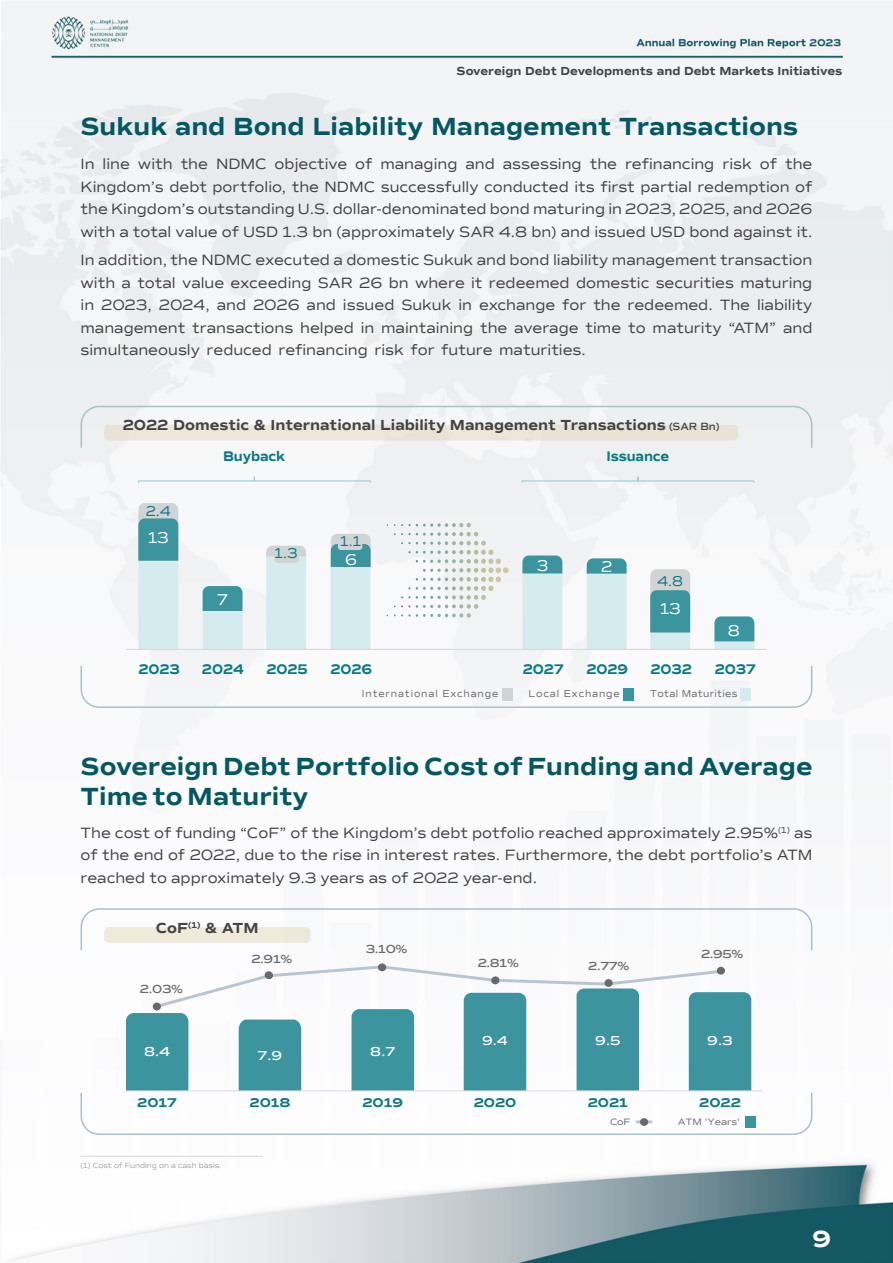
<style>
.page{position:relative;width:893px;height:1263px;background:#fff}
.page>*{position:absolute;margin:0;border:0;box-sizing:border-box;transform-origin:0 0}
.t1{font:700 25.5px/30.6px "Commuters Sans";color:#035863}
.t2{font:700 24px "Commuters Sans";color:#fff}
.t3{font:15.75px "Commuters Sans";color:#fff;scale:.94 1}
.t4{font:15px/22.5px "Commuters Sans";color:#444345}
.t5{font:700 15px "Commuters Sans";color:#444345}
.t6{font:700 14.4px "Commuters Sans";letter-spacing:-.005em;color:#097985;scale:.94 1}
.t7{font:14.4px "Commuters Sans";color:#097985;scale:.94 1}
.t8{font:700 13.05px "Commuters Sans";letter-spacing:-.005em;color:#097985;scale:1.05 1}
.t9{font:600 13.05px "Commuters Sans";color:#fff;scale:1.05 1}
.t10{font:700 12px "Commuters Sans";color:#444345}
.t11{font:600 11.7px "Commuters Sans";letter-spacing:-.03em;color:#69696a;scale:1.05 1}
.t12{font:600 10.5px "Commuters Sans";color:#444345}
.t13{font:10.2px "Commuters Sans";letter-spacing:.09em;color:#6b6b6e;scale:.94 1}
.t14{font:10.2px "Commuters Sans";letter-spacing:.035em;color:#6b6b6e;scale:.94 1}
.t15{font:9.3px "Commuters Sans";letter-spacing:-.01em;color:#6b6b6e;scale:1.05 1}
.t16{font:700 8.7px "Commuters Sans";color:#444345}
.t17{font:8.7px "Commuters Sans";color:#444345}
.t18{font:300 7.5px "Commuters Sans";color:#8e8e8f}
.s1{font-size:15px}
</style>
<div class="page">
<img style="left:0;top:1px;width:893px;height:1262px">
<svg style="left:80px;top:907px;width:733px;height:45px"></svg>
<svg style="left:80px;top:664px;width:733px;height:45px"></svg>
<svg style="left:138px;top:521px;width:616px;height:128px;fill:#f2f3f5"></svg>
<hr style="left:126px;top:649px;width:640px;height:1px;background:#d9d9da">
<svg style="left:138px;top:476px;width:233px;height:7px"></svg>
<svg style="left:521px;top:476px;width:234px;height:7px"></svg>
<svg style="left:138px;top:503px;width:40px;height:58px;background:#67a6ae"></svg>
<svg style="left:203px;top:586px;width:39px;height:25px"></svg>
<svg style="left:331px;top:534px;width:40px;height:33px"></svg>
<svg style="left:266px;top:546px;width:40px;height:17px"></svg>
<svg style="left:522px;top:555px;width:40px;height:18px"></svg>
<svg style="left:587px;top:558px;width:40px;height:16px"></svg>
<svg style="left:650px;top:569px;width:40px;height:63px;background:#70aab1"></svg>
<svg style="left:714px;top:616px;width:40px;height:25px"></svg>
<div style="left:740px;top:688px;width:10px;height:12px;background:#d5ecef"></div>
<div style="left:623px;top:688px;width:11px;height:12px;background:#3c949e"></div>
<div style="left:502px;top:688px;width:10px;height:12px;background:#d2d3d4"></div>
<svg style="left:387px;top:523px;width:99px;height:23px"></svg>
<div style="left:104px;top:927px;width:206px;height:16px;background:#efeada;border-radius:4px"></div>
<svg style="left:80px;top:964px;width:733px;height:172px"></svg>
<div style="left:717px;top:967px;width:8px;height:7px;background:#69696a;border-radius:50%"></div>
<div style="left:604px;top:979px;width:9px;height:8px;background:#69696a;border-radius:50%"></div>
<div style="left:491px;top:976px;width:8px;height:8px;background:#69696a;border-radius:50%"></div>
<div style="left:378px;top:963px;width:8px;height:8px;background:#69696a;border-radius:50%"></div>
<div style="left:265px;top:971px;width:8px;height:8px;background:#69696a;border-radius:50%"></div>
<div style="left:153px;top:1002px;width:8px;height:8px;background:#69696a;border-radius:50%"></div>
<div style="left:745px;top:1116px;width:11px;height:11px;background:#3c949e"></div>
<hr style="left:637px;top:1120px;width:14px;height:3px;background:#b7c6d1">
<div style="left:640px;top:1118px;width:8px;height:8px;background:#69696a;border-radius:50%"></div>
<svg style="left:80px;top:405px;width:733px;height:44px"></svg>
<div style="left:104px;top:425px;width:634px;height:15px;background:#ece7d9;border-radius:4px"></div>
<hr style="left:81px;top:1156px;width:182px;height:1px;background:#dad9da">
<p class="t10" style="left:457px;top:64px;width:387px">Sovereign Debt Developments and Debt Markets Initiatives</p>
<h1 class="t1" style="left:81px;top:111px;width:719px">Sukuk and Bond Liability Management Transactions</h1>
<p class="t4" style="left:355px;top:153px;width:19px">of</p>
<p class="t4" style="left:625px;top:153px;width:91px">refinancing</p>
<p class="t4" style="left:760px;top:153px;width:19px">of</p>
<p class="t4" style="left:103px;top:153px;width:29px">line</p>
<p class="t4" style="left:138px;top:153px;width:36px">with</p>
<p class="t4" style="left:181px;top:153px;width:29px">the</p>
<p class="t4" style="left:275px;top:153px;width:74px">objective</p>
<p class="t4" style="left:380px;top:153px;width:78px">managing</p>
<p class="t4" style="left:465px;top:153px;width:31px">and</p>
<p class="t4" style="left:503px;top:153px;width:80px">assessing</p>
<p class="t4" style="left:590px;top:153px;width:29px">the</p>
<p class="t4" style="left:722px;top:153px;width:31px">risk</p>
<p class="t4" style="left:785px;top:153px;width:29px">the</p>
<p class="t4" style="left:216px;top:153px;width:52px">NDMC</p>
<p class="t4" style="left:81px;top:153px;width:733px">In<br>Kingdom s’ debt portfolio, the NDMC successfully conducted its first partial redemption of the Kingdom s’ outstanding U S. . dollar-denominated bond maturing in 2023, 2025, and 2026 with a total value of USD 1.3 bn (approximately SAR 4.8 bn) and issued USD bond against it.</p>
<p class="t4" style="left:81px;top:249px;width:733px;text-align:right">In addition, the NDMC executed a domestic Sukuk and bond liability management transaction with a total value exceeding SAR 26 bn where it redeemed domestic securities maturing liability</p>
<p class="t4" style="left:562px;top:294px;width:26px">for</p>
<p class="t4" style="left:81px;top:294px;width:15px">in</p>
<p class="t4" style="left:217px;top:294px;width:31px">and</p>
<p class="t4" style="left:307px;top:294px;width:31px">and</p>
<p class="t4" style="left:343px;top:294px;width:53px">issued</p>
<p class="t4" style="left:401px;top:294px;width:52px">Sukuk</p>
<p class="t4" style="left:458px;top:294px;width:15px">in</p>
<p class="t4" style="left:479px;top:294px;width:78px">exchange</p>
<p class="t4" style="left:593px;top:294px;width:29px">the</p>
<p class="t4" style="left:628px;top:294px;width:87px">redeemed.</p>
<p class="t4" style="left:720px;top:294px;width:32px">The</p>
<p class="t4" style="left:101px;top:294px;width:52px">2023,</p>
<p class="t4" style="left:159px;top:294px;width:52px">2024,</p>
<p class="t4" style="left:253px;top:294px;width:48px">2026</p>
<p class="t4" style="left:192px;top:316px;width:103px">transactions</p>
<p class="t4" style="left:300px;top:316px;width:55px">helped</p>
<p class="t4" style="left:361px;top:316px;width:15px">in</p>
<p class="t4" style="left:381px;top:316px;width:93px">maintaining</p>
<p class="t4" style="left:480px;top:316px;width:29px">the</p>
<p class="t4" style="left:585px;top:316px;width:37px">time</p>
<p class="t4" style="left:81px;top:316px;width:507px">management<br>simultaneously reduced refinancing risk for future maturities.</p>
<p class="t4" style="left:514px;top:316px;width:66px">average</p>
<p class="t4" style="left:628px;top:316px;width:19px">to</p>
<p class="t4" style="left:653px;top:316px;width:71px">maturity</p>
<p class="t4" style="left:728px;top:316px;width:49px">“ATM”</p>
<p class="t4" style="left:783px;top:316px;width:31px">and</p>
<p class="t5" style="left:123px;top:416px;width:545px">2022 Domestic &amp; International Liability Management Transactions</p>
<p class="t12" style="left:669px;top:420px;width:52px">(SAR Bn(</p>
<p class="t7" style="left:146px;top:502px;width:28px">2.4</p>
<p class="t3" style="left:148px;top:528px;width:23px">13</p>
<p class="t6" style="left:223px;top:447px;width:67px">Buyback</p>
<p class="t3" style="left:217px;top:590px;width:13px">7</p>
<p class="t7" style="left:275px;top:544px;width:26px">1.3</p>
<p class="t6" style="left:138px;top:660px;width:46px">2023</p>
<p class="t6" style="left:202px;top:660px;width:46px">2024</p>
<p class="t6" style="left:266px;top:660px;width:46px">2025</p>
<p class="t7" style="left:340px;top:533px;width:24px">1.1</p>
<p class="t3" style="left:345px;top:550px;width:14px">6</p>
<p class="t6" style="left:330px;top:660px;width:46px">2026</p>
<p class="t13" style="left:362px;top:687px;width:82px">International</p>
<p class="t13" style="left:442px;top:687px;width:61px">Exchange</p>
<p class="t6" style="left:607px;top:447px;width:68px">Issuance</p>
<p class="t3" style="left:537px;top:556px;width:14px">3</p>
<p class="t6" style="left:523px;top:660px;width:45px">2027</p>
<p class="t3" style="left:601px;top:557px;width:13px">2</p>
<p class="t6" style="left:586px;top:660px;width:46px">2029</p>
<p class="t7" style="left:657px;top:572px;width:29px">4.8</p>
<p class="t3" style="left:660px;top:599px;width:23px">13</p>
<p class="t6" style="left:650px;top:660px;width:46px">2032</p>
<p class="t3" style="left:728px;top:621px;width:14px">8</p>
<p class="t6" style="left:715px;top:660px;width:45px">2037</p>
<p class="t13" style="left:529px;top:687px;width:34px">Local</p>
<p class="t13" style="left:564px;top:687px;width:61px">Exchange</p>
<p class="t14" style="left:650px;top:687px;width:94px">Total Maturities</p>
<h1 class="t1" style="left:81px;top:751px;width:733px">Sovereign Debt Portfolio Cost of Funding and Average<br>Time to Maturity</h1>
<p class="t17" style="left:778px;top:824px;width:13px">) 1(</p>
<p class="t4" style="left:81px;top:821px;width:733px">The cost of funding “CoF” of the Kingdom s’ debt potfolio reached approximately 2.95%<br>of the end of 2022, due to the rise in interest rates. Furthermore, the debt portfolio s’ ATM reached to approximately 9.3 years as of 2022 year-end.</p>
<p class="t4" style="left:794px;top:821px;width:20px">as</p>
<p class="t16" style="left:188px;top:919px;width:31px">1( ) <span class="s1">&amp;</span></p>
<p class="t5" style="left:156px;top:918px;width:34px">CoF</p>
<p class="t5" style="left:222px;top:918px;width:38px">ATM</p>
<p class="t11" style="left:140px;top:982px;width:43px">2.03%</p>
<p class="t9" style="left:144px;top:1044px;width:26px">8.4</p>
<p class="t8" style="left:137px;top:1094px;width:39px">2017</p>
<p class="t18" style="left:81px;top:1161px;width:142px">1( ) Cost of Funding on a cash basis.</p>
<p class="t11" style="left:251px;top:951px;width:40px">2.91%</p>
<p class="t9" style="left:258px;top:1048px;width:25px">7.9</p>
<p class="t8" style="left:249px;top:1094px;width:41px">2018</p>
<p class="t11" style="left:366px;top:942px;width:41px">3.10%</p>
<p class="t9" style="left:370px;top:1044px;width:25px">8.7</p>
<p class="t8" style="left:362px;top:1094px;width:40px">2019</p>
<p class="t11" style="left:478px;top:955px;width:41px">2.81%</p>
<p class="t9" style="left:482px;top:1032px;width:26px">9.4</p>
<p class="t8" style="left:474px;top:1094px;width:42px">2020</p>
<p class="t11" style="left:701px;top:947px;width:42px">2.95%</p>
<p class="t11" style="left:588px;top:959px;width:41px">2.77%</p>
<p class="t9" style="left:595px;top:1032px;width:26px">9.5</p>
<p class="t9" style="left:707px;top:1032px;width:26px">9.3</p>
<p class="t8" style="left:588px;top:1094px;width:40px">2021</p>
<p class="t8" style="left:699px;top:1094px;width:41px">2022</p>
<p class="t15" style="left:610px;top:1116px;width:21px">CoF</p>
<p class="t15" style="left:678px;top:1116px;width:61px">ATM 'Years'</p>
<h2 class="t2" style="left:812px;top:1224px;width:20px">9</h2>
</div>
